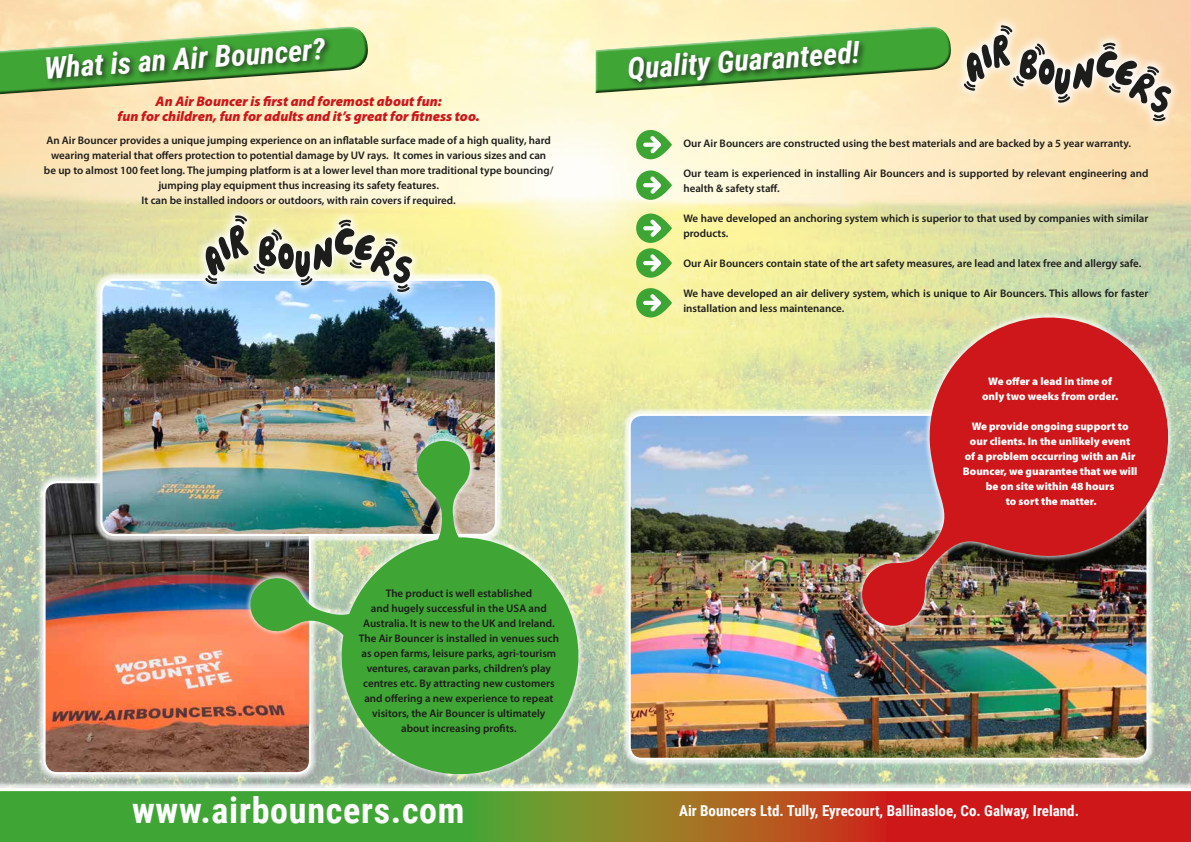
<style>
.page{position:relative;width:1191px;height:842px;background:#fff}
.page>*{position:absolute;margin:0;border:0;box-sizing:border-box;transform-origin:0 0}
.t1{font:700 36px "Roboto Condensed";letter-spacing:.02em;color:#fff}
.t2{font:italic 700 30px "Roboto Condensed";color:#fff}
.t3{font:700 15px "Roboto Condensed";color:#fff}
.t4{font:italic 900 14px/15px "Myriad Pro";color:#cd171a;text-align:center}
.t5{font:600 11px/15px "Myriad Pro";color:#1d1d1b}
.t6{font:900 11px/15px "Myriad Pro";color:#fff;text-align:center}
</style>
<div class="page">
<img style="left:0;top:0;width:1191px;height:781px">
<div style="left:622px;top:407px;width:533px;height:359px;background:#fff;opacity:.75"></div>
<img style="left:630px;top:415px;width:517px;height:344px">
<div style="left:0;top:781px;width:1191px;height:61px;background:#fff;opacity:.75"></div>
<svg style="left:0;top:788px;width:1191px;height:54px;background:#a05f30"></svg>
<svg style="left:0;top:25px;width:370px;height:74px;background:#c4d295"></svg>
<div style="left:44px;top:36px;width:289px;height:51px;background:#1d1d1b;opacity:.75"></div>
<div style="left:36px;top:474px;width:282px;height:307px;background:#fff;opacity:.75"></div>
<img style="left:45px;top:482px;width:185px;height:291px">
<div style="left:855px;top:311px;width:319px;height:321px;background:#fff;opacity:.75"></div>
<img style="left:859px;top:306px;width:321px;height:323px">
<div style="left:94px;top:272px;width:410px;height:271px;background:#fff;opacity:.75"></div>
<img style="left:101px;top:280px;width:395px;height:255px">
<svg style="left:195px;top:205px;width:227px;height:97px;background:#cfdec8"></svg>
<svg style="left:205px;top:215px;width:207px;height:77px;background:#b5baa2"></svg>
<img style="left:230px;top:421px;width:417px;height:421px">
<img style="left:247px;top:440px;width:346px;height:349px">
<svg style="left:636px;top:130px;width:36px;height:29px"></svg>
<svg style="left:591px;top:10px;width:597px;height:143px;background:#cfd0a0"></svg>
<svg style="left:636px;top:170px;width:36px;height:30px"></svg>
<svg style="left:643px;top:177px;width:18px;height:17px"></svg>
<svg style="left:636px;top:213px;width:36px;height:30px"></svg>
<svg style="left:643px;top:220px;width:18px;height:17px"></svg>
<svg style="left:636px;top:248px;width:36px;height:30px"></svg>
<svg style="left:643px;top:254px;width:18px;height:18px"></svg>
<svg style="left:636px;top:288px;width:36px;height:29px"></svg>
<svg style="left:643px;top:294px;width:18px;height:18px"></svg>
<h2 class="t2" style="left:43px;top:47px;width:283px;rotate:-4deg">What is an Air Bouncer?</h2>
<h2 class="t2" style="left:626px;top:47px;width:234px;rotate:-4deg">Quality Guaranteed!</h2>
<p class="t4" style="left:117px;top:94px;width:364px">An Air Bouncer is first and foremost about fun:<br>fun for children, fun for adults and it’s great for fitness too.</p>
<p class="t5" style="left:44px;top:133px;width:511px;text-align:center">An Air Bouncer provides a unique jumping experience on an inflatable surface made of a high quality, hard wearing material that offers protection to potential damage by UV rays. It comes in various sizes and can be up to almost 100 feet long. The jumping platform is at a lower level than more traditional type bouncing/ jumping play equipment thus increasing its safety features.<br>It can be installed indoors or outdoors, with rain covers if required.</p>
<p class="t5" style="left:683px;top:136px;width:449px">Our Air Bouncers are constructed using the best materials and are backed by a 5 year warranty.</p>
<p class="t5" style="left:683px;top:166px;width:466px">Our team is experienced in installing Air Bouncers and is supported by relevant engineering and health &amp; safety staff.</p>
<p class="t5" style="left:683px;top:211px;width:466px">We have developed an anchoring system which is superior to that used by companies with similar products.</p>
<p class="t5" style="left:683px;top:256px;width:459px">Our Air Bouncers contain state of the art safety measures, are lead and latex free and allergy safe.</p>
<p class="t5" style="left:683px;top:286px;width:466px">We have developed an air delivery system, which is unique to Air Bouncers. This allows for faster installation and less maintenance.</p>
<p class="t5" style="left:359px;top:586px;width:202px;text-align:center">The product is well established<br>and hugely successful in the USA and Australia. It is new to the UK and Ireland.<br>The Air Bouncer is installed in venues such as open farms, leisure parks, agri-tourism ventures, caravan parks, children’s play centres etc. By attracting new customers and offering a new experience to repeat visitors, the Air Bouncer is ultimately about increasing profits.</p>
<p class="t6" style="left:982px;top:373px;width:138px">We offer a lead in time of only two weeks from order.</p>
<p class="t6" style="left:963px;top:418px;width:176px">We provide ongoing support to our clients. In the unlikely event<br>of a problem occurring with an Air<br>Bouncer, we guarantee that we will be on site within 48 hours<br>to sort the matter.</p>
<h1 class="t1" style="left:132px;top:785px;width:334px">www.airbouncers.com</h1>
<h3 class="t3" style="left:679px;top:800px;width:401px">Air Bouncers Ltd. Tully, Eyrecourt, Ballinasloe, Co. Galway, Ireland.</h3>
</div>
